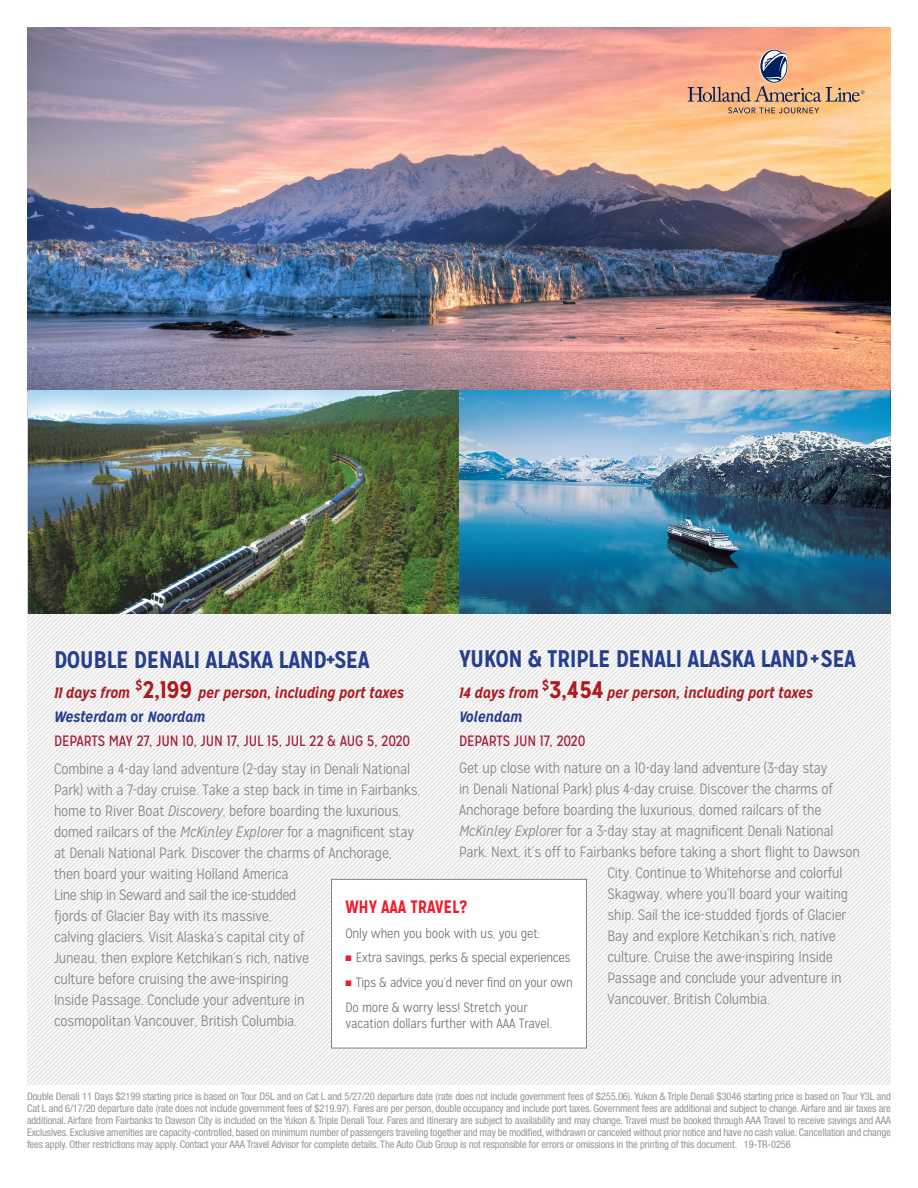
<style>
.page{position:relative;width:918px;height:1188px;background:#fff}
.page>*{position:absolute;margin:0;border:0;box-sizing:border-box;transform-origin:0 0}
.t1{font:700 24px "Mission Gothic";letter-spacing:-.025em;color:#253f8e}
.t2{font:700 18px "Mission Gothic";letter-spacing:-.01em;color:#ee1b2c;scale:.95 1}
.t3{font:300 15px/21px "Mission Gothic";letter-spacing:-.01em;color:#808285}
.t4{font:15px/24px "Mission Gothic";letter-spacing:-.01em;color:#a61e3a}
.t5{font:italic 700 15px/24px "Mission Gothic";letter-spacing:-.01em;color:#ae1a1e}
.t6{font:300 13.5px/16.5px "Mission Gothic";letter-spacing:-.01em;color:#6c6d70}
.t7{font:condensed 10.5px/12px "Helvetica Neue LT Std";letter-spacing:-.01em;color:#939598;text-align:justify}
.s1{font-style:normal;font-size:24px}
.s2{color:#253f8e}
.s3{font-weight:400;font-style:normal;color:#a61e3a}
.s4{font-style:italic}
.s5{font-weight:700;font-style:italic;color:#ae1a1e}
.s6{font-weight:700;font-size:24px;color:#ae1a1e}
.s7{font-weight:700;font-style:italic;color:#253f8e}
.s8{font-weight:700;color:#253f8e}
.s9{color:#ee1b2c}
</style>
<div class="page">
<img style="left:27px;top:613px;width:864px;height:471px">
<img style="left:27px;top:27px;width:864px;height:364px">
<svg style="left:688px;top:49px;width:177px;height:64px"></svg>
<img style="left:459px;top:391px;width:432px;height:222px">
<img style="left:27px;top:391px;width:432px;height:222px">
<div style="left:332px;top:879px;width:254px;height:169px;background:#fff"></div>
<div style="left:331px;top:879px;width:256px;height:169px;border:1px solid #808285"></div>
<p class="t1" style="left:459px;top:644px;width:399px">YUKON &amp; TRIPLE DENALI ALASKA LAND+SEA</p>
<p class="t5" style="left:459px;top:680px;width:356px">14 days from <sup>$</sup><span class="s1">3,454</span> per person, including port taxes<br><span class="s2">Volendam<br></span><span class="s3">DEPARTS JUN 17, 2020</span></p>
<p class="t3" style="left:459px;top:758px;width:403px">Get up close with nature on a 10-day land adventure (3-day stay<br>in Denali National Park) plus 4-day cruise. Discover the charms of Anchorage before boarding the luxurious, domed railcars of the <span class="s4">McKinley Explore</span>r for a 3-day stay at magnificent Denali National Park. Next, it’s off to Fairbanks before taking a short flight to Dawson</p>
<p class="t3" style="left:608px;top:863px;width:242px">City. Continue to Whitehorse and colorful Skagway, where you’ll board your waiting ship. Sail the ice-studded fjords of Glacier Bay and explore Ketchikan’s rich, native culture. Cruise the awe-inspiring Inside Passage and conclude your adventure in Vancouver, British Columbia.</p>
<p class="t1" style="left:54px;top:644px;width:317px">DOUBLE DENALI ALASKA LAND+SEA</p>
<p class="t4" style="left:54px;top:681px;width:358px"><span class="s5">11 days from</span> <sup>$</sup><span class="s6">2,199</span> <span class="s5">per person, including port taxes<br></span><span class="s7">Westerdam</span> <span class="s8">or</span> <span class="s7">Noordam<br></span>DEPARTS MAY 27, JUN 10, JUN 17, JUL 15, JUL 22 &amp; AUG 5, 2020</p>
<p class="t3" style="left:54px;top:759px;width:368px">Combine a 4-day land adventure (2-day stay in Denali National Park) with a 7-day cruise. Take a step back in time in Fairbanks, home to River Boat <span class="s4">Discovery</span>, before boarding the luxurious, domed railcars of the <span class="s4">McKinley Explorer</span> for a magnificent stay at Denali National Park. Discover the charms of Anchorage,</p>
<p class="t3" style="left:54px;top:864px;width:257px">then board your waiting Holland America Line ship in Seward and sail the ice-studded fjords of Glacier Bay with its massive, calving glaciers. Visit Alaska’s capital city of Juneau, then explore Ketchikan’s rich, native culture before cruising the awe-inspiring Inside Passage. Conclude your adventure in cosmopolitan Vancouver, British Columbia.</p>
<p class="t2" style="left:345px;top:896px;width:130px">WHY AAA TRAVEL?</p>
<p class="t6" style="left:345px;top:925px;width:196px">Only when you book with us, you get:</p>
<p class="t6" style="left:345px;top:950px;width:227px"><span class="s9">■</span> Extra savings, perks &amp; special experiences</p>
<p class="t6" style="left:345px;top:974px;width:229px"><span class="s9">■</span> Tips &amp; advice you’d never find on your own</p>
<p class="t6" style="left:345px;top:999px;width:208px">Do more &amp; worry less! Stretch your vacation dollars further with AAA Travel.</p>
<p class="t7" style="left:27px;top:1091px;width:866px">Double Denali 11 Days $2199 starting price is based on Tour D5L and on Cat L and 5/27/20 departure date (rate does not include government fees of $255.06). Yukon &amp; Triple Denali $3046 starting price is based on Tour Y3L and Cat L and 6/17/20 departure date (rate does not include government fees of $219.97). Fares are per person, double occupancy and include port taxes. Government fees are additional and subject to change. Airfare and air taxes are additional. Airfare from Fairbanks to Dawson City is included on the Yukon &amp; Triple Denali Tour. Fares and itinerary are subject to availability and may change. Travel must be booked through AAA Travel to receive savings and AAA Exclusives. Exclusive amenities are capacity-controlled, based on minimum number of passengers traveling together and may be modified, withdrawn or canceled without prior notice and have no cash value. Cancellation and change fees apply. Other restrictions may apply. Contact your AAA Travel Advisor for complete details. The Auto Club Group is not responsible for errors or omissions in the printing of this document. 19-TR-0256</p>
</div>
